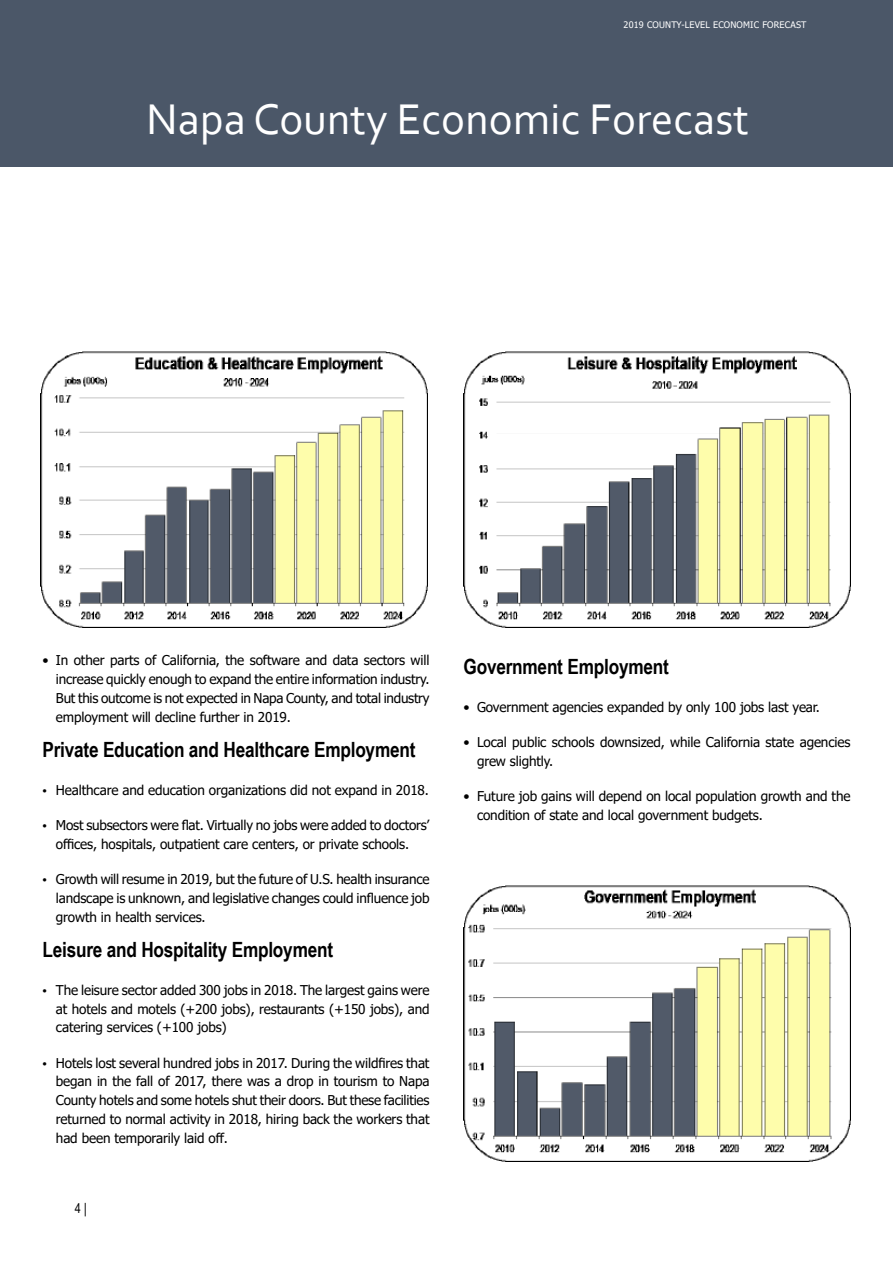
<style>
.page{position:relative;width:893px;height:1263px;background:#fff}
.page>*{position:absolute;margin:0;border:0;box-sizing:border-box;transform-origin:0 0}
.t1{font:45px "Corbel";color:#fff}
.Profile_Subhead_1{font:700 21px "Arial Narrow";letter-spacing:-.01em;color:#000}
.t2{font:13.5px/18.9px "Tahoma";letter-spacing:-.01em;color:#000;text-align:justify}
.t3{font:13.5px "Arial Narrow";color:#000}
.t4{font:9px "Tahoma";letter-spacing:.02em;color:#fff}
.s1{font-family:"Myriad Pro";font-size:15.9px}
.s2{font-family:"Myriad Pro"}
</style>
<div class="page">
<div style="left:0;top:0;width:893px;height:167px;background:#4b5768"></div>
<img style="left:40px;top:351px;width:387px;height:277px">
<img style="left:463px;top:351px;width:387px;height:277px">
<img style="left:463px;top:885px;width:387px;height:277px">
<p class="t4" style="left:624px;top:19px;width:184px">2019 COUNTY-LEVEL ECONOMIC FORECAST</p>
<h1 class="t1" style="left:146px;top:91px;width:604px">Napa County Economic Forecast</h1>
<p class="t2" style="left:56px;top:652px;width:375px;text-indent:-14px">• In other parts of California, the software and data sectors will increase quickly enough to expand the entire information industry.<br>But this outcome is not expected in Napa County, and total industry employment will decline further in 2019.</p>
<p class="Profile_Subhead_1" style="left:42px;top:734px;width:375px">Private Education and Healthcare Employment</p>
<p class="t2" style="left:42px;top:781px;width:388px"><span class="s1">•</span> Healthcare and education organizations did not expand in 2018.</p>
<p class="t2" style="left:42px;top:816px;width:388px;text-align:center"><span class="s1">•</span> Most subsectors were flat. Virtually no jobs were added to doctors’ offices, hospitals, outpatient care centers, or private schools.</p>
<p class="t2" style="left:56px;top:870px;width:375px;text-indent:-14px"><span class="s1">•</span> Growth will resume in 2019, but the future of U.S. health insurance landscape is unknown, and legislative changes could influence job growth in health services.</p>
<p class="Profile_Subhead_1" style="left:42px;top:933px;width:292px">Leisure and Hospitality Employment</p>
<p class="t2" style="left:56px;top:981px;width:375px;text-indent:-14px"><span class="s1">•</span> The leisure sector added 300 jobs in 2018. The largest gains were at hotels and motels (+200 jobs), restaurants (+150 jobs), and catering services (+100 jobs)</p>
<p class="t2" style="left:56px;top:1054px;width:375px;text-indent:-14px"><span class="s1">•</span> Hotels lost several hundred jobs in 2017. During the wildfires that began in the fall of 2017, there was a drop in tourism to Napa County hotels and some hotels shut their doors. But these facilities returned to normal activity in 2018, hiring back the workers that had been temporarily laid off.</p>
<p class="t3" style="left:75px;top:1198px;width:14px">4 <span class="s2">|</span></p>
<p class="Profile_Subhead_1" style="left:463px;top:651px;width:207px">Government Employment</p>
<p class="t2" style="left:463px;top:699px;width:358px">• Government agencies expanded by only 100 jobs last year.</p>
<p class="t2" style="left:477px;top:734px;width:375px;text-indent:-14px">• Local public schools downsized, while California state agencies grew slightly.</p>
<p class="t2" style="left:477px;top:788px;width:375px;text-indent:-14px">• Future job gains will depend on local population growth and the condition of state and local government budgets.</p>
</div>
